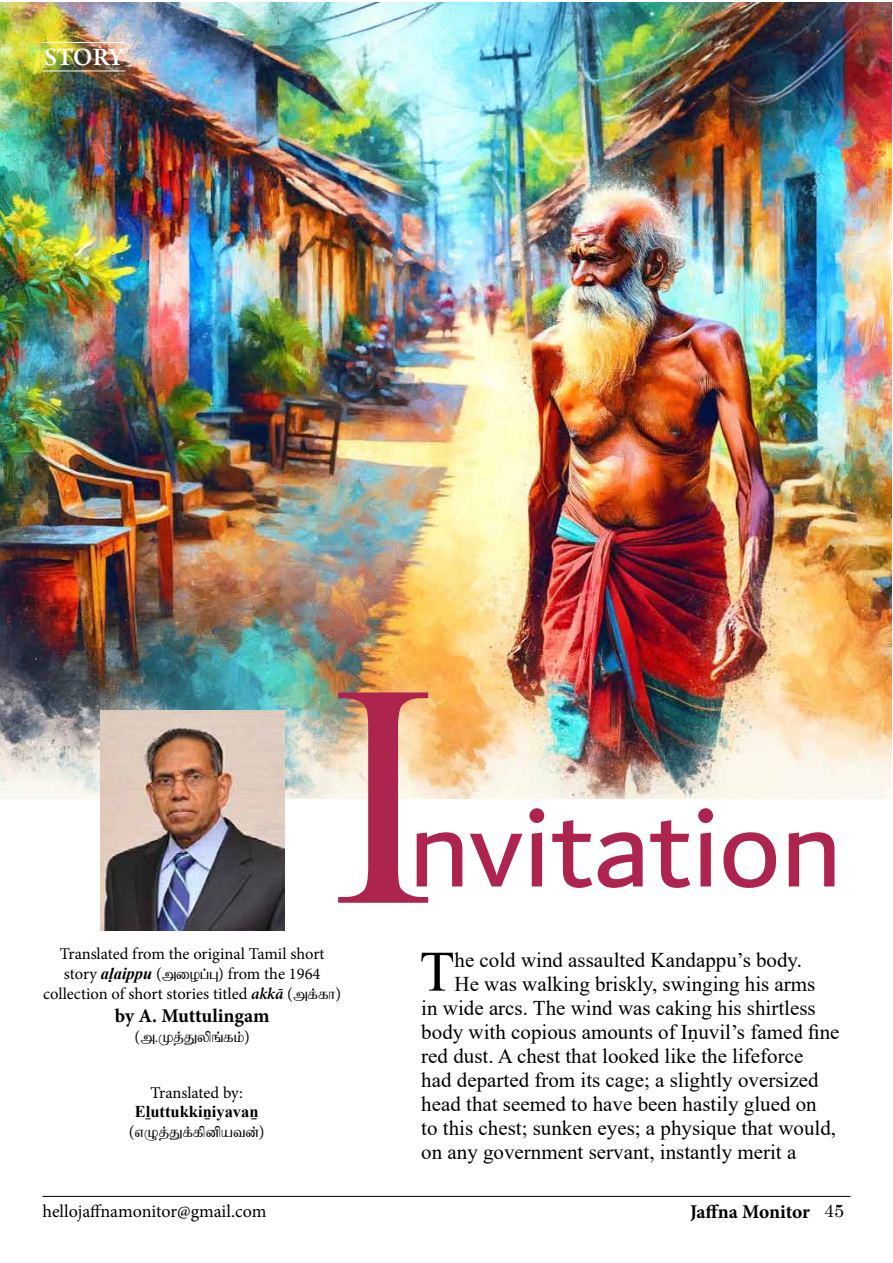
<style>
.page{position:relative;width:893px;height:1263px;background:#fff}
.page>*{position:absolute;margin:0;border:0;box-sizing:border-box;transform-origin:0 0}
.t1{font:317.55px "Times New Roman";color:#ad244e}
.t2{font:120.3px "Dubai";color:#ad244e}
.t3{font:57.3px "Times New Roman";color:#000}
.t4{font:500 35.4px "Adobe Naskh";letter-spacing:-.02em;color:#fff}
.t5{font:21px "Times New Roman";color:#000}
.t6{font:700 19.5px "Minion Pro";letter-spacing:-.005em;color:#000}
.t7{font:18px "Minion Pro";letter-spacing:-.005em;color:#000}
.t8{font:16.5px/19.8px "Minion Pro";letter-spacing:-.005em;color:#000;text-align:center}
.t9{font:16.5px "Baamini";color:#000}
.t10{font:700 16.5px "Times New Roman";color:#000}
.s1{font-family:"Times New Roman";font-weight:700;font-style:italic}
.s2{font-family:"Baamini"}
.s3{font-weight:600;font-style:italic}
.s4{font-family:"Minion Pro"}
.s5{font-family:"Century";font-weight:400;font-size:18px}
</style>
<div class="page">
<hr style="left:43px;top:1196px;width:807px;height:1px;background:#000">
<img style="left:0;top:2px;width:892px;height:797px">
<hr style="left:43px;top:71px;width:82px;height:1px;background:#fff">
<hr style="left:43px;top:42px;width:82px;height:1px;background:#fff">
<img style="left:100px;top:710px;width:184px;height:221px">
<h3 class="t4" style="left:44px;top:32px;width:81px">Story</h3>
<h1 class="t1" style="left:330px;top:572px;width:107px">I</h1>
<h2 class="t2" style="left:408px;top:774px;width:436px">nvitation</h2>
<p class="t8" style="left:43px;top:944px;width:300px">Translated from the original Tamil short story <span class="s1">aḷaippu</span> (<span class="s2">miog;G</span>) from the 1964 collection of short stories titled <span class="s3">akkā</span> (<span class="s2">mf;fh</span>)</p>
<p class="t6" style="left:115px;top:1002px;width:156px">by A. Muttulingam</p>
<p class="t9" style="left:135px;top:1030px;width:117px"><span class="s4">(</span>m.Kj;Jypq;fk;<span class="s4">)</span></p>
<p class="t8" style="left:150px;top:1082px;width:94px">Translated by:</p>
<p class="t10" style="left:135px;top:1100px;width:125px">Eḻuttukkiṉiyavaṉ</p>
<p class="t9" style="left:129px;top:1125px;width:137px"><span class="s4">(</span>vOj;Jf;fpdpatd;<span class="s4">)</span></p>
<h3 class="t3" style="left:420px;top:931px;width:36px">T</h3>
<p class="t5" style="left:455px;top:945px;width:349px">he cold wind assaulted Kandappu’s body.</p>
<p class="t5" style="left:455px;top:969px;width:362px">He was walking briskly, swinging his arms</p>
<p class="t5" style="left:421px;top:993px;width:396px">in wide arcs. The wind was caking his shirtless</p>
<p class="t5" style="left:421px;top:1017px;width:420px">body with copious amounts of Iṇuvil’s famed fine</p>
<p class="t5" style="left:421px;top:1041px;width:384px">red dust. A chest that looked like the lifeforce</p>
<p class="t5" style="left:421px;top:1065px;width:399px">had departed from its cage; a slightly oversized</p>
<p class="t5" style="left:421px;top:1089px;width:397px">head that seemed to have been hastily glued on</p>
<p class="t5" style="left:421px;top:1113px;width:416px">to this chest; sunken eyes; a physique that would,</p>
<p class="t5" style="left:421px;top:1137px;width:377px">on any government servant, instantly merit a</p>
<p class="t7" style="left:43px;top:1199px;width:225px">hellojaffnamonitor@gmail.com</p>
<p class="t6" style="left:690px;top:1198px;width:156px">Jaffna Monitor <span class="s5">45</span></p>
</div>
